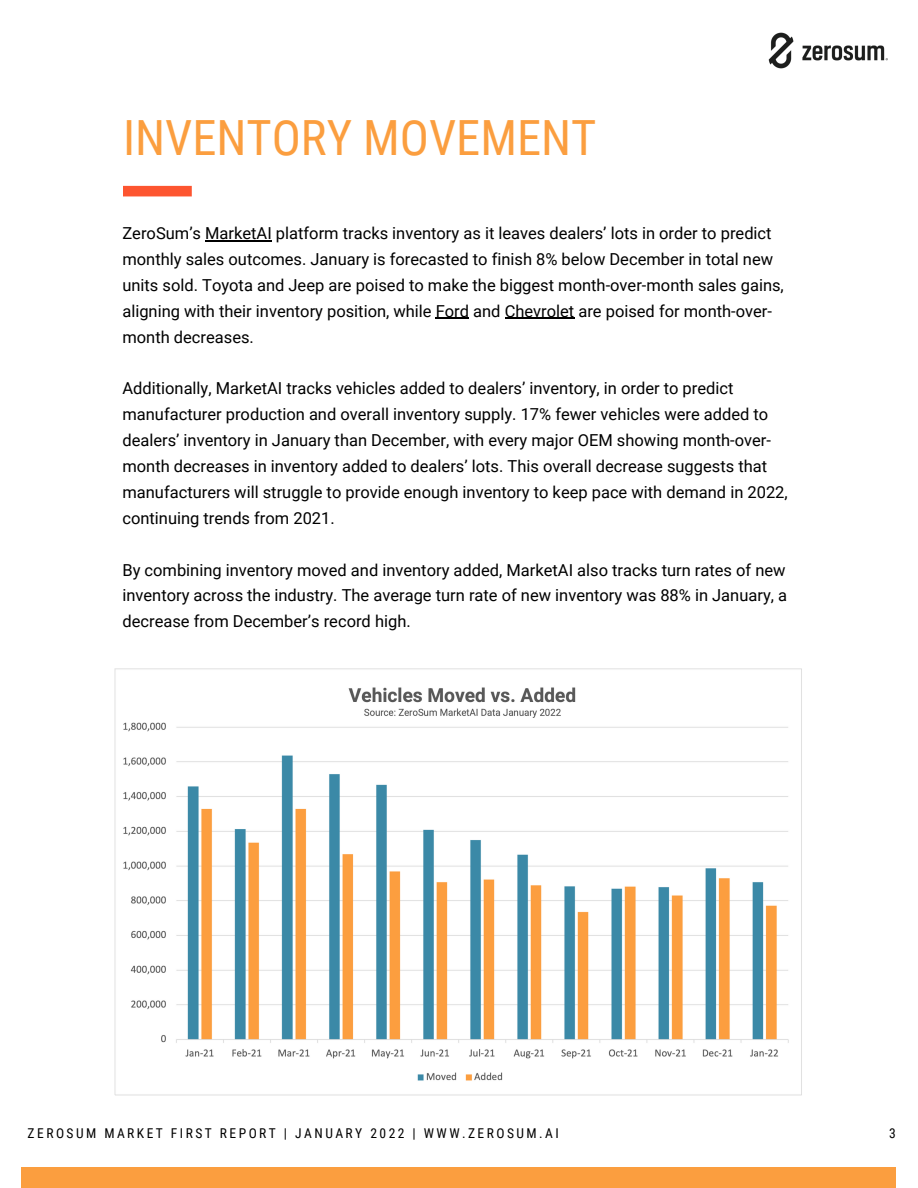
<style>
.page{position:relative;width:918px;height:1188px;background:#fff}
.page>*{position:absolute;margin:0;border:0;box-sizing:border-box;transform-origin:0 0}
.t1{font:48.6px "Roboto Condensed";color:#fb9e3f}
.t2{font:16.5px/25.8px "Roboto";color:#000}
.t3{font:13.5px "Roboto Condensed";letter-spacing:.18em;color:#000}
</style>
<div class="page">
<div style="left:21px;top:1167px;width:875px;height:21px;background:#fb9e3f"></div>
<div style="left:123px;top:186px;width:69px;height:10px;background:#fd5530"></div>
<img style="left:768px;top:32px;width:120px;height:37px">
<img style="left:115px;top:669px;width:687px;height:427px">
<hr style="left:205px;top:240px;width:67px;height:1px;background:#000">
<hr style="left:436px;top:318px;width:33px;height:1px;background:#000">
<hr style="left:505px;top:318px;width:69px;height:1px;background:#000">
<p class="t1" style="left:123px;top:110px;width:475px">INVENTORY MOVEMENT</p>
<p class="t2" style="left:122px;top:221px;width:663px">ZeroSum’s MarketAI platform tracks inventory as it leaves dealers’ lots in order to predict monthly sales outcomes. January is forecasted to finish 8% below December in total new units sold. Toyota and Jeep are poised to make the biggest month-over-month sales gains, aligning with their inventory position, while Ford and Chevrolet are poised for month-over&shy;month decreases.</p>
<p class="t2" style="left:122px;top:376px;width:667px">Additionally, MarketAI tracks vehicles added to dealers’ inventory, in order to predict manufacturer production and overall inventory supply. 17% fewer vehicles were added to dealers’ inventory in January than December, with every major OEM showing month-over&shy;month decreases in inventory added to dealers’ lots. This overall decrease suggests that manufacturers will struggle to provide enough inventory to keep pace with demand in 2022, continuing trends from 2021.</p>
<p class="t2" style="left:122px;top:557px;width:666px;text-align:justify">By combining inventory moved and inventory added, MarketAI also tracks turn rates of new inventory across the industry. The average turn rate of new inventory was 88% in January, a decrease from December’s record high.</p>
<p class="t3" style="left:28px;top:1125px;width:533px">ZEROSUM MARKET FIRST REPORT | JANUARY 2022 | WWW.ZEROSUM.AI</p>
<p class="t3" style="left:889px;top:1125px;width:8px">3</p>
</div>
